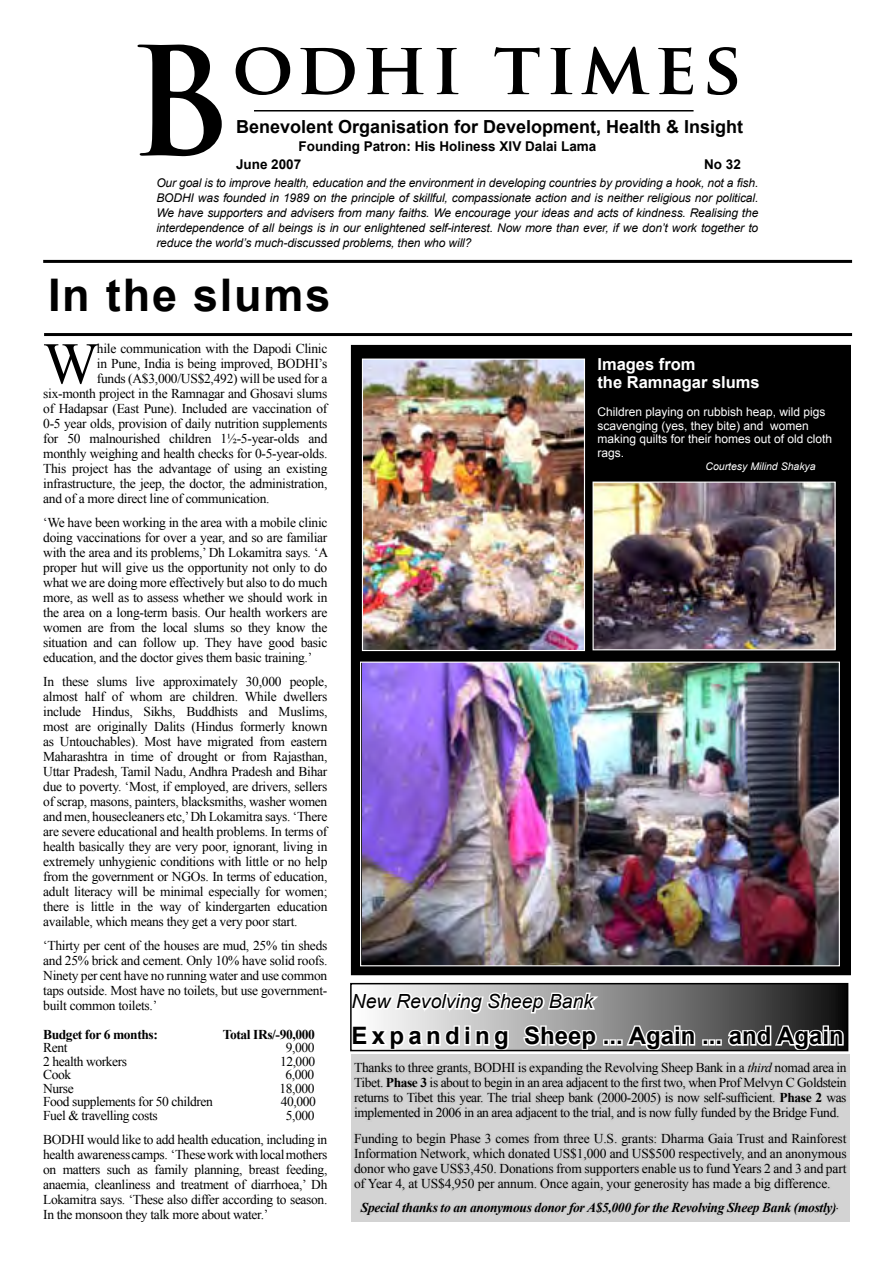
<style>
.page{position:relative;width:893px;height:1263px;background:#fff}
.page>*{position:absolute;margin:0;border:0;box-sizing:border-box;transform-origin:0 0}
.t1{font:700 147px "Trajan Pro";color:#000}
.t2{font:700 72px "Trajan Pro";letter-spacing:.06em;color:#000;scale:1.04 1}
.t3{font:58.8px "Times New Roman";color:#000}
.t4{font:700 45px "Arial";letter-spacing:.04em;color:#000}
.t5{font:700 24px "Arial";color:#000}
.t6{font:italic 19.5px "Arial";color:#000}
.t7{font:700 18px "Arial";color:#000}
.t8{font:700 16.5px "Arial";color:#fff}
.t9{font:13.5px/15px "Times New Roman";letter-spacing:-.02em;color:#000;text-align:justify}
.t10{font:italic 700 13.5px "Times New Roman";letter-spacing:-.025em;color:#000}
.t11{font:700 13.5px "Arial";color:#000}
.t12{font:700 13.5px "Times New Roman";letter-spacing:-.03em;color:#000}
.t13{font:italic 12px/15px "Arial";letter-spacing:-.01em;color:#000;text-align:justify}
.t14{font:12px/13.5px "Arial";color:#fff}
.t15{font:italic 10.5px "Arial";color:#fff}
.s1{font-style:italic}
.s2{font-weight:700}
</style>
<div class="page">
<div style="left:351px;top:345px;width:499px;height:630px;background:#000"></div>
<img style="left:595px;top:484px;width:239px;height:164px">
<div style="left:593px;top:482px;width:243px;height:168px;border:1px solid #fff"></div>
<img style="left:362px;top:664px;width:476px;height:300px">
<div style="left:360px;top:662px;width:480px;height:304px;border:1px solid #fff"></div>
<hr style="left:255px;top:110px;width:438px;height:1px;background:#000">
<hr style="left:43px;top:260px;width:809px;height:3px;background:#000">
<svg style="left:350px;top:982px;width:500px;height:240px;background:#c7c7c7"></svg>
<div style="left:350px;top:983px;width:498px;height:68px;border:2px solid #000"></div>
<hr style="left:44px;top:333px;width:808px;height:3px;background:#000">
<img style="left:364px;top:361px;width:219px;height:288px">
<div style="left:362px;top:359px;width:223px;height:292px;border:1px solid #fff"></div>
<p class="t1" style="left:128px;top:10px;width:105px">B</p>
<p class="t2" style="left:232px;top:23px;width:492px">odhi times</p>
<p class="t7" style="left:236px;top:115px;width:509px">Benevolent Organisation for Development, Health &amp; Insight</p>
<p class="t11" style="left:299px;top:137px;width:299px">Founding Patron: His Holiness XIV Dalai Lama</p>
<p class="t11" style="left:236px;top:155px;width:67px">June 2007</p>
<p class="t11" style="left:704px;top:155px;width:38px">No 32</p>
<p class="t13" style="left:156px;top:175px;width:603px">Our goal is to improve health, education and the environment in developing countries by providing a hook, not a fish.<br>BODHI was founded in 1989 on the principle of skillful, compassionate action and is neither religious nor political.<br>We have supporters and advisers from many faiths. We encourage your ideas and acts of kindness. Realising the interdependence of all beings is in our enlightened self-interest. Now more than ever, if we don’t work together to reduce the world’s much-discussed problems, then who will?</p>
<p class="t4" style="left:48px;top:266px;width:284px">In the slums</p>
<p class="t3" style="left:43px;top:324px;width:57px">W</p>
<p class="t9" style="left:97px;top:341px;width:232px">hile communication with the Dapodi Clinic</p>
<p class="t9" style="left:97px;top:356px;width:232px">in Pune, India is being improved, BODHI’s</p>
<p class="t9" style="left:97px;top:371px;width:232px">funds (A$3,000/US$2,492) will be used for a</p>
<p class="t9" style="left:43px;top:386px;width:286px">six-month project in the Ramnagar and Ghosavi slums</p>
<p class="t9" style="left:43px;top:401px;width:286px">of Hadapsar (East Pune). Included are vaccination of</p>
<p class="t9" style="left:43px;top:416px;width:286px">0-5 year olds, provision of daily nutrition supplements</p>
<p class="t9" style="left:43px;top:431px;width:286px">for 50 malnourished children 1½-5-year-olds and</p>
<p class="t9" style="left:43px;top:446px;width:286px">monthly weighing and health checks for 0-5-year-olds.</p>
<p class="t9" style="left:43px;top:461px;width:286px">This project has the advantage of using an existing</p>
<p class="t9" style="left:43px;top:476px;width:286px">infrastructure, the jeep, the doctor, the administration,</p>
<p class="t9" style="left:43px;top:491px;width:228px">and of a more direct line of communication.</p>
<p class="t9" style="left:43px;top:515px;width:286px">‘We have been working in the area with a mobile clinic doing vaccinations for over a year, and so are familiar with the area and its problems,’ Dh Lokamitra says. ‘A proper hut will give us the opportunity not only to do what we are doing more effectively but also to do much more, as well as to assess whether we should work in the area on a long-term basis. Our health workers are women are from the local slums so they know the situation and can follow up. They have good basic education, and the doctor gives them basic training.’</p>
<p class="t9" style="left:43px;top:674px;width:286px">In these slums live approximately 30,000 people, almost half of whom are children. While dwellers include Hindus, Sikhs, Buddhists and Muslims, most are originally Dalits (Hindus formerly known as Untouchables). Most have migrated from eastern Maharashtra in time of drought or from Rajasthan, Uttar Pradesh, Tamil Nadu, Andhra Pradesh and Bihar due to poverty. ‘Most, if employed, are drivers, sellers of scrap, masons, painters, blacksmiths, washer women and men, housecleaners etc,’ Dh Lokamitra says. ‘There are severe educational and health problems. In terms of health basically they are very poor, ignorant, living in extremely unhygienic conditions with little or no help from the government or NGOs. In terms of education, adult literacy will be minimal especially for women; there is little in the way of kindergarten education available, which means they get a very poor start.</p>
<p class="t9" style="left:43px;top:938px;width:286px">‘Thirty per cent of the houses are mud, 25% tin sheds and 25% brick and cement. Only 10% have solid roofs.<br>Ninety per cent have no running water and use common taps outside. Most have no toilets, but use government&shy;built common toilets.’</p>
<p class="t12" style="left:43px;top:1025px;width:116px">Budget for 6 months:</p>
<p class="t12" style="left:223px;top:1025px;width:94px">Total IRs/-90,000</p>
<p class="t9" style="left:43px;top:1040px;width:26px">Rent</p>
<p class="t9" style="left:286px;top:1040px;width:30px">9,000</p>
<p class="t9" style="left:43px;top:1053px;width:85px">2 health workers</p>
<p class="t9" style="left:280px;top:1053px;width:37px">12,000</p>
<p class="t9" style="left:43px;top:1067px;width:30px">Cook</p>
<p class="t9" style="left:285px;top:1067px;width:30px">6,000</p>
<p class="t9" style="left:43px;top:1080px;width:32px">Nurse</p>
<p class="t9" style="left:279px;top:1080px;width:37px">18,000</p>
<p class="t9" style="left:43px;top:1094px;width:171px">Food supplements for 50 children</p>
<p class="t9" style="left:281px;top:1094px;width:37px">40,000</p>
<p class="t9" style="left:43px;top:1107px;width:116px">Fuel &amp; travelling costs</p>
<p class="t9" style="left:286px;top:1107px;width:30px">5,000</p>
<p class="t9" style="left:43px;top:1131px;width:286px">BODHI would like to add health education, including in health awareness camps. ‘These work with local mothers on matters such as family planning, breast feeding, anaemia, cleanliness and treatment of diarrhoea,’ Dh Lokamitra says. ‘These also differ according to season.<br>In the monsoon they talk more about water.’</p>
<p class="t8" style="left:597px;top:353px;width:100px">Images from</p>
<p class="t8" style="left:597px;top:371px;width:164px">the Ramnagar slums</p>
<p class="t14" style="left:597px;top:405px;width:236px">Children playing on rubbish heap, wild pigs scavenging (yes, they bite) and women making quilts for their homes out of old cloth rags.</p>
<p class="t15" style="left:705px;top:460px;width:112px">Courtesy Milind Shakya</p>
<p class="t6" style="left:352px;top:989px;width:243px">New Revolving Sheep Bank</p>
<p class="t5" style="left:352px;top:1020px;width:494px">E x p a n d i n g Sheep ... Again ... and Again</p>
<p class="t9" style="left:354px;top:1060px;width:494px">Thanks to three grants, BODHI is expanding the Revolving Sheep Bank in a <span class="s1">third</span> nomad area in Tibet. <span class="s2">Phase 3</span> is about to begin in an area adjacent to the first two, when Prof Melvyn C Goldstein returns to Tibet this year. The trial sheep bank (2000-2005) is now self-sufficient. <span class="s2">Phase 2</span> was implemented in 2006 in an area adjacent to the trial, and is now fully funded by the Bridge Fund.</p>
<p class="t9" style="left:354px;top:1131px;width:494px">Funding to begin Phase 3 comes from three U.S. grants: Dharma Gaia Trust and Rainforest Information Network, which donated US$1,000 and US$500 respectively, and an anonymous donor who gave US$3,450. Donations from supporters enable us to fund Years 2 and 3 and part of Year 4, at US$4,950 per annum. Once again, your generosity has made a big difference.</p>
<p class="t10" style="left:361px;top:1198px;width:480px">Special thanks to an anonymous donor for A$5,000 for the Revolving Sheep Bank (mostly)<sup>.</sup></p>
</div>
